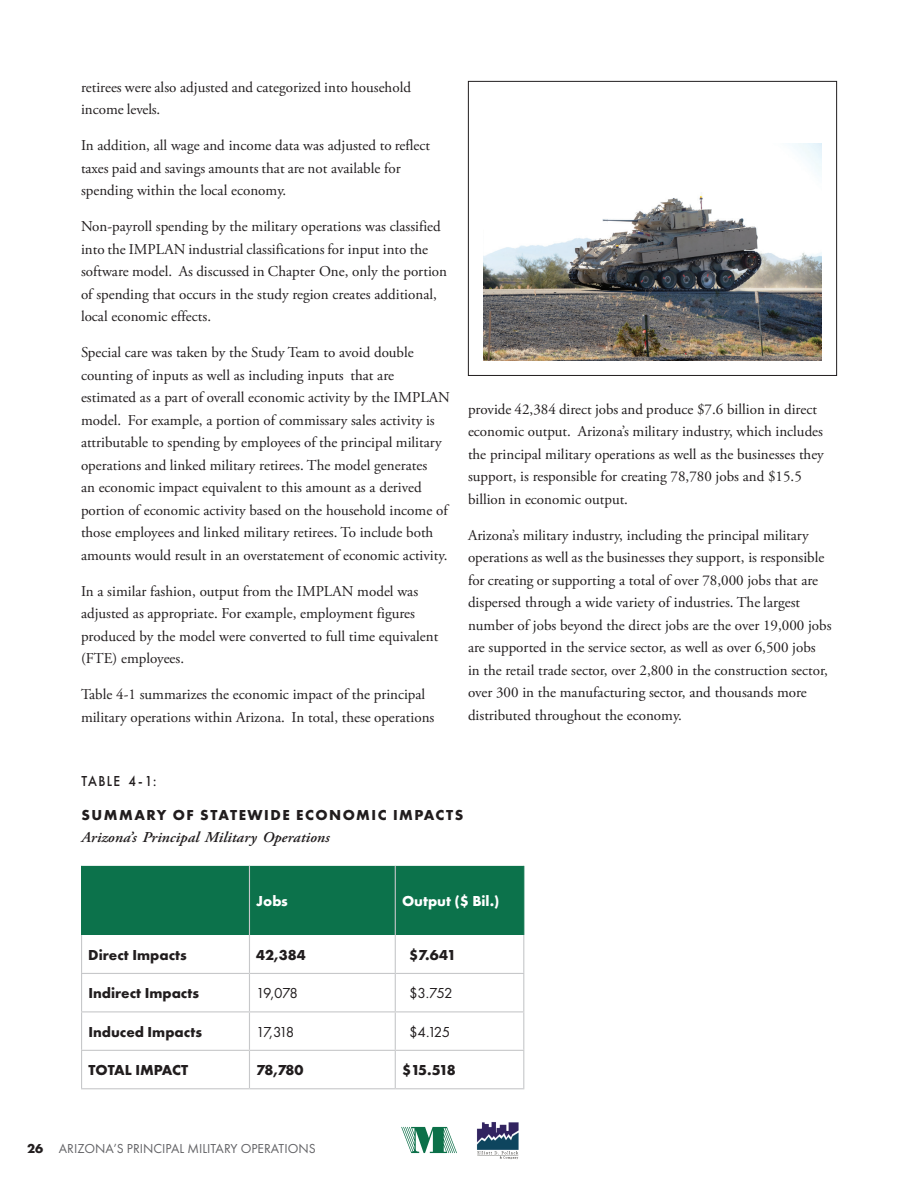
<style>
.page{position:relative;width:918px;height:1188px;background:#fff}
.page>*{position:absolute;margin:0;border:0;box-sizing:border-box;transform-origin:0 0}
.t1{font:15px/22.5px "Adobe Garamond Pro";color:#211d1e}
.t2{font:700 15px "Futura PT";color:#211d1e}
.t3{font:italic 600 15px "Adobe Garamond Pro";color:#211d1e;scale:1.05 1}
.t4{font:700 15px "Futura PT";letter-spacing:.1em;color:#211d1e}
.t5{font:15px "Futura PT";letter-spacing:-.1em;color:#211d1e}
.t6{font:700 15px "Futura PT";color:#fff}
.t7{font:500 15px "Futura PT";letter-spacing:.1em;color:#211d1e;scale:.9 1}
.t8{font:13.5px "Futura PT";color:#636366}
.s1{font-weight:700;color:#231f20}
</style>
<div class="page">
<svg style="left:401px;top:1127px;width:56px;height:26px"></svg>
<img style="left:477px;top:1122px;width:41px;height:37px">
<div style="left:82px;top:866px;width:441px;height:69px;background:#0c724b"></div>
<hr style="left:249px;top:866px;width:1px;height:69px;background:#c7c8ca">
<hr style="left:395px;top:866px;width:1px;height:69px;background:#c7c8ca">
<hr style="left:81px;top:935px;width:1px;height:38px;background:#c7c8ca">
<hr style="left:249px;top:935px;width:1px;height:38px;background:#c7c8ca">
<hr style="left:395px;top:935px;width:1px;height:38px;background:#c7c8ca">
<hr style="left:523px;top:935px;width:1px;height:38px;background:#c7c8ca">
<hr style="left:81px;top:973px;width:168px;height:1px;background:#c7c8ca">
<hr style="left:81px;top:974px;width:1px;height:37px;background:#c7c8ca">
<hr style="left:249px;top:973px;width:146px;height:1px;background:#c7c8ca">
<hr style="left:249px;top:974px;width:1px;height:37px;background:#c7c8ca">
<hr style="left:395px;top:973px;width:129px;height:1px;background:#c7c8ca">
<hr style="left:395px;top:974px;width:1px;height:37px;background:#c7c8ca">
<hr style="left:523px;top:974px;width:1px;height:37px;background:#c7c8ca">
<hr style="left:81px;top:1011px;width:168px;height:1px;background:#c7c8ca">
<hr style="left:81px;top:1012px;width:1px;height:38px;background:#c7c8ca">
<hr style="left:249px;top:1011px;width:146px;height:1px;background:#c7c8ca">
<hr style="left:249px;top:1012px;width:1px;height:38px;background:#c7c8ca">
<hr style="left:395px;top:1011px;width:129px;height:1px;background:#c7c8ca">
<hr style="left:395px;top:1012px;width:1px;height:38px;background:#c7c8ca">
<hr style="left:523px;top:1012px;width:1px;height:38px;background:#c7c8ca">
<hr style="left:81px;top:1050px;width:168px;height:1px;background:#c7c8ca">
<hr style="left:81px;top:1051px;width:1px;height:37px;background:#c7c8ca">
<hr style="left:249px;top:1050px;width:146px;height:1px;background:#c7c8ca">
<hr style="left:249px;top:1051px;width:1px;height:37px;background:#c7c8ca">
<hr style="left:395px;top:1050px;width:129px;height:1px;background:#c7c8ca">
<hr style="left:395px;top:1051px;width:1px;height:37px;background:#c7c8ca">
<hr style="left:523px;top:1051px;width:1px;height:37px;background:#c7c8ca">
<hr style="left:81px;top:1088px;width:168px;height:1px;background:#c7c8ca">
<hr style="left:249px;top:1088px;width:146px;height:1px;background:#c7c8ca">
<hr style="left:395px;top:1088px;width:129px;height:1px;background:#c7c8ca">
<hr style="left:81px;top:866px;width:1px;height:69px;background:#0c724b">
<hr style="left:523px;top:866px;width:1px;height:69px;background:#0c724b">
<img style="left:468px;top:81px;width:369px;height:295px">
<p class="t1" style="left:81px;top:76px;width:332px">retirees were also adjusted and categorized into household income levels.</p>
<p class="t1" style="left:81px;top:135px;width:351px">In addition, all wage and income data was adjusted to reflect taxes paid and savings amounts that are not available for spending within the local economy.</p>
<p class="t1" style="left:81px;top:216px;width:368px">Non-payroll spending by the military operations was classified into the IMPLAN industrial classifications for input into the software model. As discussed in Chapter One, only the portion of spending that occurs in the study region creates additional, local economic effects.</p>
<p class="t1" style="left:81px;top:342px;width:371px">Special care was taken by the Study Team to avoid double counting of inputs as well as including inputs that are estimated as a part of overall economic activity by the IMPLAN model. For example, a portion of commissary sales activity is attributable to spending by employees of the principal military operations and linked military retirees. The model generates<br>an economic impact equivalent to this amount as a derived portion of economic activity based on the household income of those employees and linked military retirees. To include both amounts would result in an overstatement of economic activity.</p>
<p class="t1" style="left:81px;top:580px;width:359px">In a similar fashion, output from the IMPLAN model was adjusted as appropriate. For example, employment figures produced by the model were converted to full time equivalent (FTE) employees.</p>
<p class="t1" style="left:81px;top:684px;width:355px">Table 4-1 summarizes the economic impact of the principal military operations within Arizona. In total, these operations</p>
<p class="t1" style="left:468px;top:398px;width:357px">provide 42,384 direct jobs and produce $7.6 billion in direct economic output. Arizona’s military industry, which includes the principal military operations as well as the businesses they support, is responsible for creating 78,780 jobs and $15.5 billion in economic output.</p>
<p class="t1" style="left:468px;top:524px;width:365px">Arizona’s military industry, including the principal military operations as well as the businesses they support, is responsible for creating or supporting a total of over 78,000 jobs that are dispersed through a wide variety of industries. The largest number of jobs beyond the direct jobs are the over 19,000 jobs are supported in the service sector, as well as over 6,500 jobs<br>in the retail trade sector, over 2,800 in the construction sector, over 300 in the manufacturing sector, and thousands more distributed throughout the economy.</p>
<p class="t7" style="left:82px;top:772px;width:85px">TABLE 4-1:</p>
<p class="t4" style="left:82px;top:805px;width:383px">SUMMARY OF STATEWIDE ECONOMIC IMPACTS</p>
<p class="t3" style="left:82px;top:829px;width:238px">Arizona’s Principal Military Operations</p>
<p class="t6" style="left:256px;top:891px;width:33px">Jobs</p>
<p class="t6" style="left:402px;top:891px;width:99px">Output ($ Bil.)</p>
<p class="t2" style="left:88px;top:945px;width:100px">Direct Impacts</p>
<p class="t2" style="left:256px;top:945px;width:51px">42,384</p>
<p class="t2" style="left:409px;top:945px;width:49px">$7.641</p>
<p class="t2" style="left:88px;top:984px;width:112px">Indirect Impacts</p>
<p class="t5" style="left:256px;top:984px;width:43px">19,078</p>
<p class="t5" style="left:409px;top:984px;width:45px">$3.752</p>
<p class="t2" style="left:88px;top:1022px;width:115px">Induced Impacts</p>
<p class="t5" style="left:256px;top:1023px;width:40px">17,318</p>
<p class="t5" style="left:409px;top:1023px;width:43px">$4.125</p>
<p class="t2" style="left:88px;top:1061px;width:101px">TOTAL IMPACT</p>
<p class="t2" style="left:256px;top:1061px;width:49px">78,780</p>
<p class="t2" style="left:402px;top:1061px;width:55px">$15.518</p>
<p class="t8" style="left:27px;top:1141px;width:290px"><span class="s1">26</span> ARIZONA’S PRINCIPAL MILITARY OPERATIONS</p>
</div>
